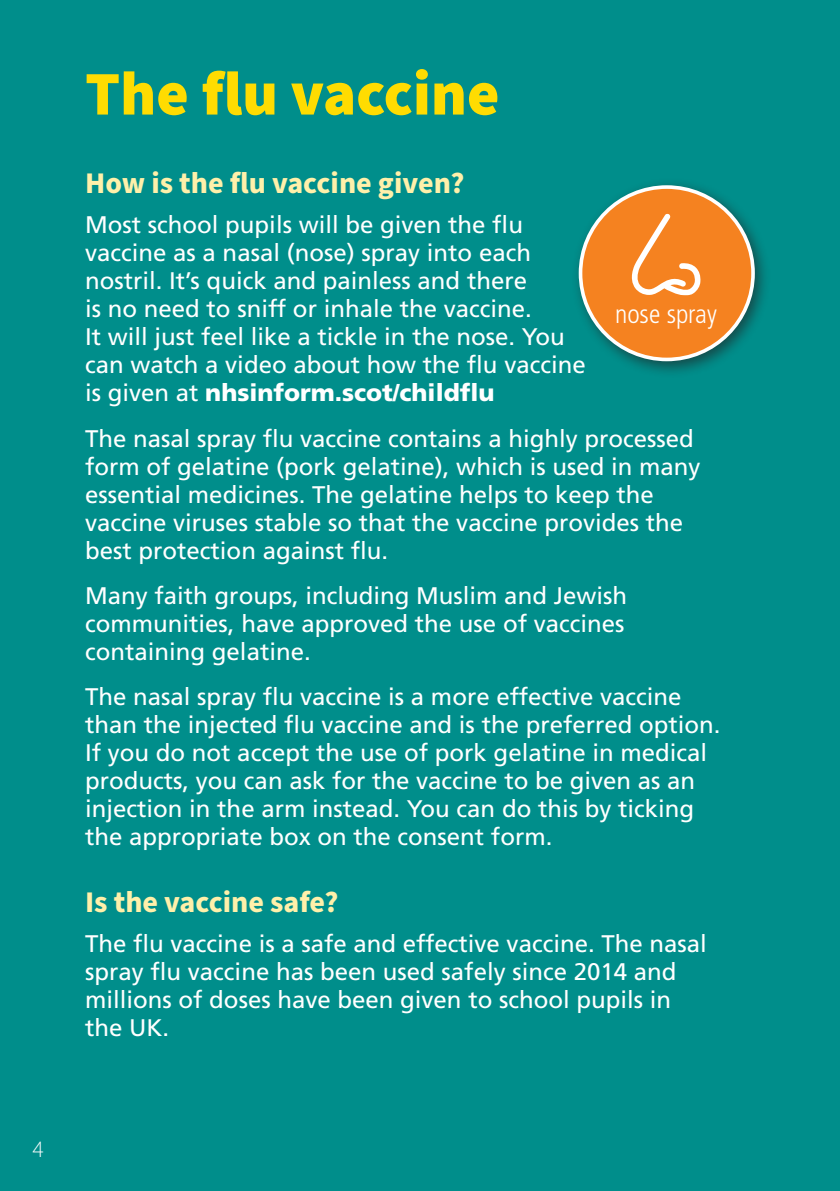
<style>
.page{position:relative;width:840px;height:1191px;background:#fff}
.page>*{position:absolute;margin:0;border:0;box-sizing:border-box;transform-origin:0 0}
.A_head{font:900 62px "Source Sans Pro";color:#ffdc01}
.B_head{font:700 30px "Source Sans Pro";color:#fff0aa}
.t1{font:300 condensed 26.6px "Frutiger LT Std";color:#fff}
.Body_copy{font:24px/28px "Frutiger LT Std";color:#fff}
.t2{font:300 24px "Source Sans Pro";color:#fff}
.s1{font-weight:900}
</style>
<div class="page">
<div style="left:0;top:0;width:839px;height:1191px;background:#008e8b"></div>
<div style="left:570px;top:177px;width:200px;height:200px;background:#231f20;opacity:.6"></div>
<div style="left:580px;top:187px;width:172px;height:172px;background:#f58220;border-radius:50%"></div>
<div style="left:578px;top:185px;width:176px;height:176px;border:4px solid #fff;border-radius:50%"></div>
<svg style="left:631px;top:213px;width:69px;height:82px"></svg>
<p class="t2" style="left:33px;top:1132px;width:13px">4</p>
<p class="A_head" style="left:85px;top:51px;width:416px">The flu vaccine</p>
<p class="B_head" style="left:85px;top:163px;width:380px">How is the flu vaccine given?</p>
<p class="Body_copy" style="left:85px;top:211px;width:502px">Most school pupils will be given the flu vaccine as a nasal (nose) spray into each nostril. It’s quick and painless and there<br>is no need to sniff or inhale the vaccine.<br>It will just feel like a tickle in the nose. You can watch a video about how the flu vaccine is given at <span class="s1">nhsinform.scot/childflu</span></p>
<p class="Body_copy" style="left:85px;top:424px;width:616px">The nasal spray flu vaccine contains a highly processed form of gelatine (pork gelatine), which is used in many essential medicines. The gelatine helps to keep the vaccine viruses stable so that the vaccine provides the best protection against flu.</p>
<p class="Body_copy" style="left:85px;top:581px;width:543px;text-align:justify">Many faith groups, including Muslim and Jewish communities, have approved the use of vaccines containing gelatine.</p>
<p class="Body_copy" style="left:85px;top:682px;width:636px">The nasal spray flu vaccine is a more effective vaccine than the injected flu vaccine and is the preferred option.<br>If you do not accept the use of pork gelatine in medical products, you can ask for the vaccine to be given as an injection in the arm instead. You can do this by ticking the appropriate box on the consent form.</p>
<p class="t1" style="left:614px;top:298px;width:103px">nose spray</p>
<p class="B_head" style="left:85px;top:881px;width:255px">Is the vaccine safe?</p>
<p class="Body_copy" style="left:85px;top:930px;width:623px">The flu vaccine is a safe and effective vaccine. The nasal spray flu vaccine has been used safely since 2014 and millions of doses have been given to school pupils in the UK.</p>
</div>
